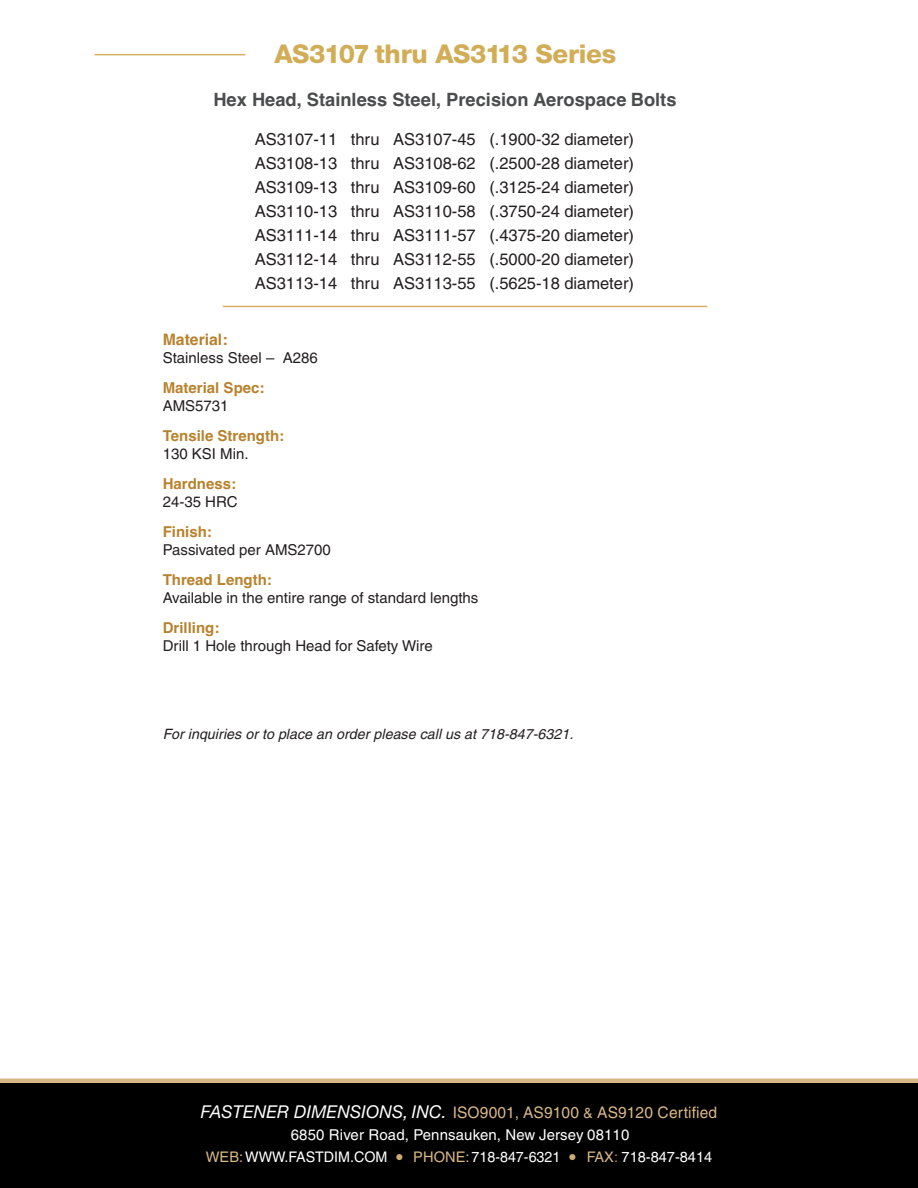
<style>
.page{position:relative;width:918px;height:1188px;background:#fff}
.page>*{position:absolute;margin:0;border:0;box-sizing:border-box;transform-origin:0 0}
.t1{font:800 25.8px "Helvetica Neue";letter-spacing:-.01em;color:#d0ad56}
.t2{font:700 18.3px "Helvetica";color:#4b4c4d}
.t3{font:16.5px/24px "Helvetica";color:#231f20;text-align:justify}
.t4{font:15.9px "Helvetica";letter-spacing:.01em;color:#d8b787}
.t5{font:700 15.75px "Helvetica";color:#b8822d}
.t6{font:15px "Helvetica";color:#231f20}
.t7{font:700 15px "Helvetica";color:#b8822d}
.t8{font:15px "Helvetica";letter-spacing:.01em;color:#fff}
.t9{font:14.55px "Helvetica";color:#fff}
.t10{font:italic 14.25px "Helvetica";letter-spacing:.005em;color:#231f20}
.s1{font-family:"Helvetica Neue";font-style:italic;font-size:17.7px;color:#fff}
.s2{font-size:14.25px}
.s3{color:#d8b787}
.s4{font-size:19.2px;color:#d0aa73}
.s5{color:#b8822d}
</style>
<div class="page">
<div style="left:0;top:1083px;width:918px;height:105px;background:#000001"></div>
<div style="left:0;top:1078px;width:918px;height:5px;background:#d8b787"></div>
<hr style="left:94px;top:54px;width:151px;height:1px;background:#d3b25f">
<hr style="left:223px;top:306px;width:484px;height:1px;background:#d3b25f">
<h1 class="t1" style="left:274px;top:45px;width:343px">AS3107 thru AS3113 Series</h1>
<p class="t2" style="left:213px;top:89px;width:465px">Hex Head, Stainless Steel, Precision Aerospace Bolts</p>
<p class="t3" style="left:255px;top:129px;width:381px">AS3107-11 thru AS3107-45 (.1900-32 diameter)<br>AS3108-13 thru AS3108-62 (.2500-28 diameter)<br>AS3109-13 thru AS3109-60 (.3125-24 diameter)<br>AS3110-13 thru AS3110-58 (.3750-24 diameter)<br>AS3111-14 thru AS3111-57 (.4375-20 diameter)<br>AS3112-14 thru AS3112-55 (.5000-20 diameter)<br>AS3113-14 thru AS3113-55 (.5625-18 diameter)</p>
<p class="t5" style="left:163px;top:330px;width:66px">Material:</p>
<p class="t6" style="left:163px;top:353px;width:156px">Stainless Steel – A286</p>
<p class="t7" style="left:163px;top:379px;width:103px">Material Spec:</p>
<p class="t6" style="left:163px;top:401px;width:67px">AMS5731</p>
<p class="t7" style="left:163px;top:427px;width:123px">Tensile Strength:</p>
<p class="t6" style="left:163px;top:449px;width:87px">130 KSI Min.</p>
<p class="t7" style="left:163px;top:475px;width:75px">Hardness:</p>
<p class="t6" style="left:163px;top:497px;width:76px">24-35 HRC</p>
<p class="t7" style="left:163px;top:523px;width:51px">Finish:</p>
<p class="t6" style="left:163px;top:545px;width:170px">Passivated per AMS2700</p>
<p class="t7" style="left:163px;top:571px;width:111px">Thread Length:</p>
<p class="t6" style="left:163px;top:593px;width:317px">Available in the entire range of standard lengths</p>
<p class="t7" style="left:163px;top:619px;width:58px">Drilling:</p>
<p class="t6" style="left:163px;top:641px;width:272px">Drill 1 Hole through Head for Safety Wire</p>
<p class="t10" style="left:163px;top:729px;width:412px">For inquiries or to place an order please call us at 718-847-6321.</p>
<p class="t4" style="left:201px;top:1107px;width:518px"><span class="s1">FASTENER DIMENSIONS, INC.</span> ISO9001, AS9100 <span class="s2">&amp;</span> AS9120 Certified</p>
<p class="t8" style="left:291px;top:1129px;width:340px">6850 River Road, Pennsauken, New Jersey 08110</p>
<p class="t9" style="left:206px;top:1152px;width:508px"><span class="s3">WEB:</span>WWW.FASTDIM.COM <span class="s4">•</span> <span class="s3">PHONE:</span>718-847-6321 <span class="s4">•</span> <span class="s3">FAX</span><span class="s5">:</span> 718-847-8414</p>
</div>
